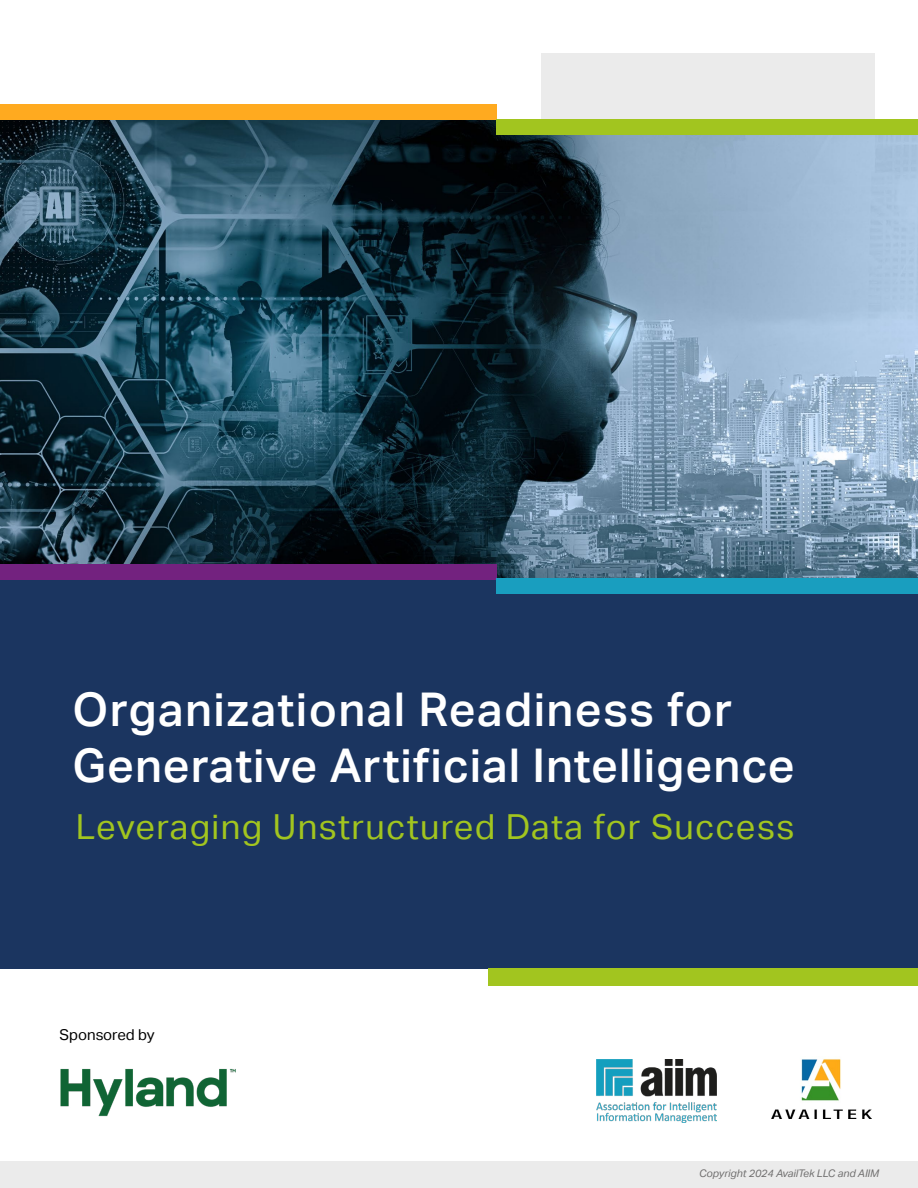
<style>
.page{position:relative;width:918px;height:1188px;background:#fff}
.page>*{position:absolute;margin:0;border:0;box-sizing:border-box;transform-origin:0 0}
.t1{font:500 46.5px/55.8px "Aktiv Grotesk";letter-spacing:.02em;color:#fff}
.t2{font:34.5px "Aktiv Grotesk";letter-spacing:.04em;color:#a2c51f}
.t3{font:15px "Aktiv Grotesk";color:#000}
.t4{font:italic 10.5px "Aktiv Grotesk";color:#706f6f}
</style>
<div class="page">
<img style="left:0;top:120px;width:918px;height:458px">
<div style="left:541px;top:53px;width:334px;height:70px;background:#ebebeb"></div>
<div style="left:0;top:1161px;width:918px;height:27px;background:#ebebeb"></div>
<div style="left:0;top:104px;width:497px;height:16px;background:#ffaa1f"></div>
<div style="left:497px;top:120px;width:421px;height:15px;background:#a2c51f"></div>
<div style="left:0;top:579px;width:918px;height:390px;background:#1b3560"></div>
<div style="left:488px;top:968px;width:430px;height:18px;background:#a2c51f"></div>
<div style="left:0;top:564px;width:497px;height:15px;background:#73227f"></div>
<div style="left:497px;top:578px;width:421px;height:16px;background:#199ebf"></div>
<img style="left:772px;top:1059px;width:100px;height:60px">
<img style="left:596px;top:1059px;width:121px;height:64px">
<img style="left:60px;top:1068px;width:176px;height:49px">
<p class="t1" style="left:73px;top:682px;width:724px">Organizational Readiness for<br>Generative Artificial Intelligence</p>
<p class="t2" style="left:76px;top:807px;width:720px">Leveraging Unstructured Data for Success</p>
<p class="t3" style="left:60px;top:1026px;width:97px">Sponsored by</p>
<p class="t4" style="left:699px;top:1167px;width:181px">Copyright 2024 AvailTek LLC and AIIM</p>
</div>
